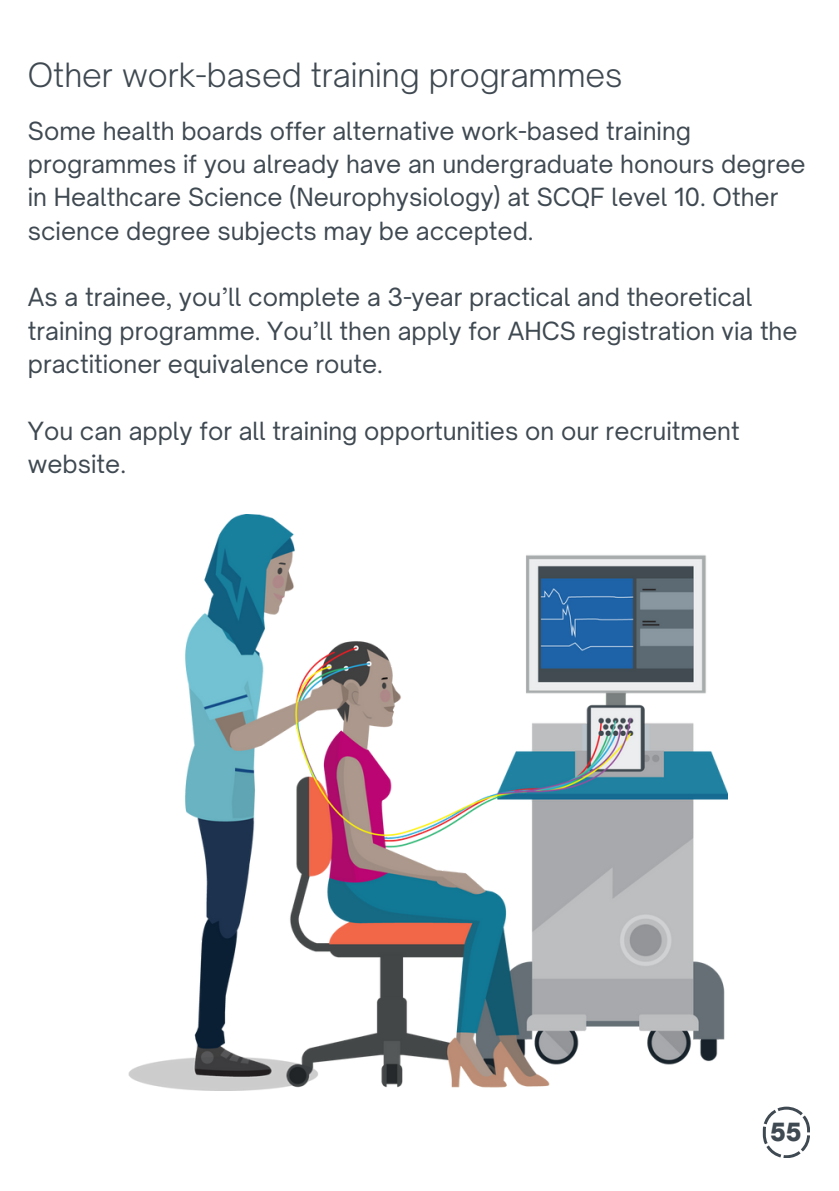
<style>
.page{position:relative;width:839px;height:1191px;background:#fff}
.page>*{position:absolute;margin:0;border:0;box-sizing:border-box;transform-origin:0 0}
.t1{font:300 32px "Open Sauce One";color:#3f4951}
.t2{font:24px/33.4px "Open Sauce One";color:#3f4951}
.t3{font:900 24px "Open Sauce One";color:#3f4951}
</style>
<div class="page">
<svg style="left:762px;top:1107px;width:47px;height:51px"></svg>
<img style="left:128px;top:514px;width:599px;height:576px">
<h1 class="t1" style="left:28px;top:55px;width:596px">Other work-based training programmes</h1>
<p class="t2" style="left:28px;top:114px;width:779px">Some health boards offer alternative work-based training programmes if you already have an undergraduate honours degree in Healthcare Science (Neurophysiology) at SCQF level 10. Other science degree subjects may be accepted.</p>
<p class="t2" style="left:28px;top:280px;width:771px">As a trainee, you’ll complete a 3-year practical and theoretical training programme. You’ll then apply for AHCS registration via the practitioner equivalence route.</p>
<p class="t2" style="left:28px;top:414px;width:713px">You can apply for all training opportunities on our recruitment website.</p>
<p class="t3" style="left:770px;top:1117px;width:33px">55</p>
</div>
